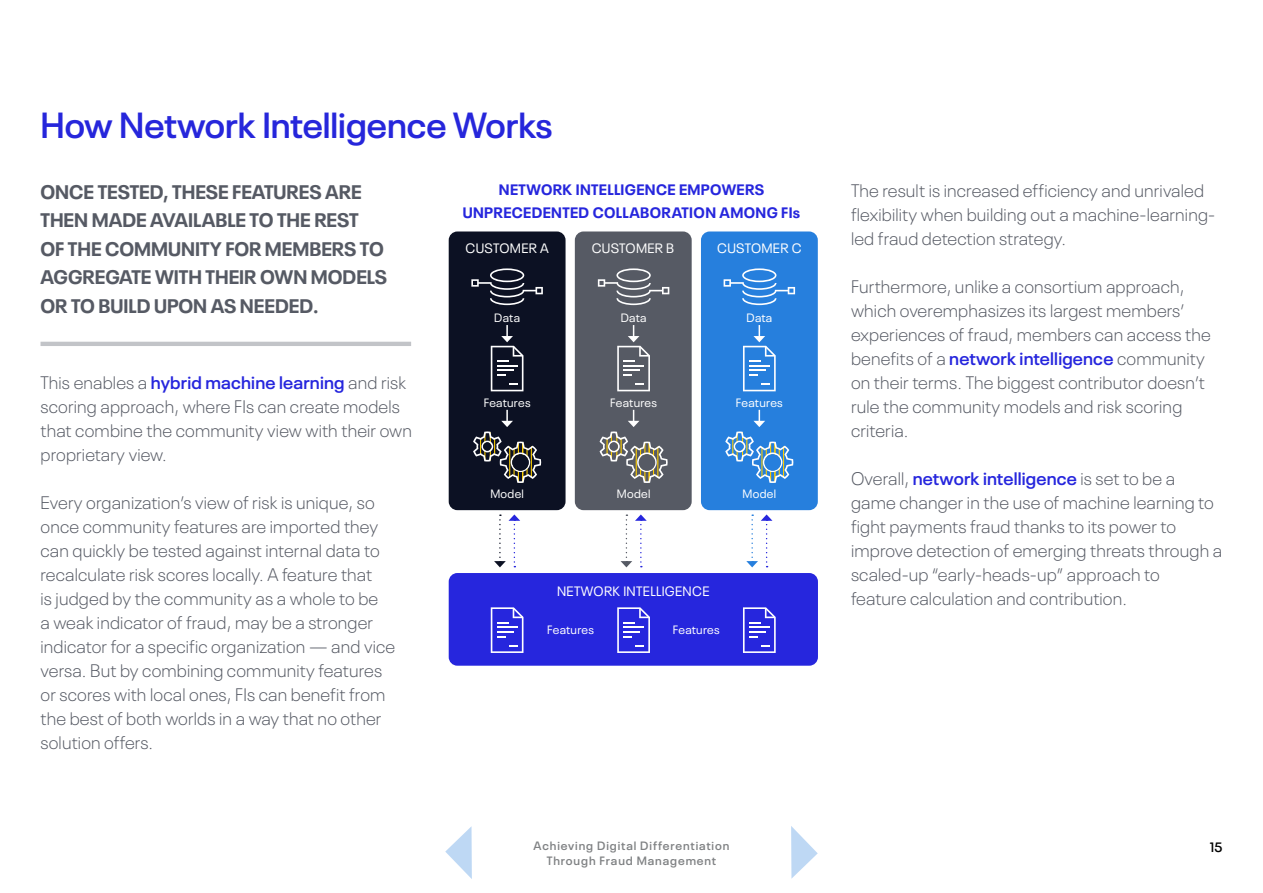
<style>
.page{position:relative;width:1263px;height:893px;background:#fff}
.page>*{position:absolute;margin:0;border:0;box-sizing:border-box;transform-origin:0 0}
.t1{font:600 36px "Neue Plak";color:#2626db}
.t2{font:700 19.5px/28.5px "Neue Plak";color:#565a64}
.t3{font:300 18px/24px "Neue Plak";letter-spacing:.01em;color:#565a64}
.t4{font:700 15px/22.5px "Neue Plak";letter-spacing:.025em;color:#2626dd;text-align:center}
.t5{font:13.5px "Neue Plak";letter-spacing:.025em;color:#fff}
.t6{font:600 13.5px "Neue Plak";color:#000}
.t7{font:12px "Neue Plak";letter-spacing:.025em;color:#fff}
.t8{font:600 12px "Neue Plak";letter-spacing:.075em;color:#808284}
.s1{font-weight:600;color:#2626dd}
</style>
<div class="page">
<div style="left:575px;top:231px;width:117px;height:279px;background:#565a64;border-radius:9px"></div>
<div style="left:701px;top:231px;width:117px;height:279px;background:#267fdd;border-radius:9px"></div>
<div style="left:449px;top:231px;width:116px;height:279px;background:#0c1123;border-radius:9px"></div>
<div style="left:449px;top:573px;width:369px;height:93px;background:#2626dd;border-radius:9px"></div>
<svg style="left:471px;top:268px;width:72px;height:37px"></svg>
<svg style="left:598px;top:268px;width:71px;height:37px"></svg>
<svg style="left:724px;top:268px;width:71px;height:37px"></svg>
<svg style="left:491px;top:607px;width:32px;height:46px"></svg>
<svg style="left:617px;top:607px;width:33px;height:46px"></svg>
<svg style="left:743px;top:607px;width:33px;height:46px"></svg>
<svg style="left:491px;top:325px;width:32px;height:66px"></svg>
<svg style="left:617px;top:325px;width:33px;height:66px"></svg>
<svg style="left:743px;top:325px;width:33px;height:66px"></svg>
<svg style="left:473px;top:410px;width:68px;height:73px"></svg>
<svg style="left:494px;top:514px;width:26px;height:53px"></svg>
<svg style="left:620px;top:514px;width:27px;height:53px"></svg>
<svg style="left:746px;top:514px;width:26px;height:53px"></svg>
<svg style="left:599px;top:410px;width:69px;height:73px"></svg>
<svg style="left:725px;top:410px;width:68px;height:73px"></svg>
<hr style="left:41px;top:342px;width:370px;height:4px;background:#c2c4c8">
<svg style="left:445px;top:826px;width:27px;height:53px"></svg>
<svg style="left:791px;top:826px;width:27px;height:53px"></svg>
<h1 class="t1" style="left:40px;top:110px;width:514px">How Network Intelligence Works</h1>
<p class="t2" style="left:40px;top:178px;width:348px">ONCE TESTED, THESE FEATURES ARE<br>THEN MADE AVAILABLE TO THE REST<br>OF THE COMMUNITY FOR MEMBERS TO<br>AGGREGATE WITH THEIR OWN MODELS<br>OR TO BUILD UPON AS NEEDED.</p>
<p class="t4" style="left:463px;top:179px;width:339px">NETWORK INTELLIGENCE EMPOWERS<br>UNPRECEDENTED COLLABORATION AMONG FIs</p>
<p class="t3" style="left:851px;top:180px;width:366px">The result is increased efficiency and unrivaled flexibility when building out a machine-learning&shy;led fraud detection strategy.</p>
<p class="t3" style="left:851px;top:276px;width:361px">Furthermore, unlike a consortium approach, which overemphasizes its largest members’ experiences of fraud, members can access the benefits of a <span class="s1">network intelligence</span> community on their terms. The biggest contributor doesn’t rule the community models and risk scoring criteria.</p>
<p class="t3" style="left:851px;top:468px;width:373px">Overall, <span class="s1">network intelligence</span> is set to be a game changer in the use of machine learning to fight payments fraud thanks to its power to improve detection of emerging threats through a scaled-up “early-heads-up” approach to<br>feature calculation and contribution.</p>
<p class="t5" style="left:466px;top:242px;width:85px">CUSTOMER A</p>
<p class="t5" style="left:592px;top:242px;width:84px">CUSTOMER B</p>
<p class="t5" style="left:717px;top:242px;width:86px">CUSTOMER C</p>
<p class="t7" style="left:494px;top:312px;width:27px">Data</p>
<p class="t7" style="left:621px;top:312px;width:27px">Data</p>
<p class="t7" style="left:746px;top:312px;width:27px">Data</p>
<p class="t3" style="left:40px;top:372px;width:373px">This enables a <span class="s1">hybrid machine learning</span> and risk scoring approach, where FIs can create models that combine the community view with their own proprietary view.</p>
<p class="t3" style="left:40px;top:492px;width:356px">Every organization’s view of risk is unique, so once community features are imported they can quickly be tested against internal data to recalculate risk scores locally. A feature that<br>is judged by the community as a whole to be<br>a weak indicator of fraud, may be a stronger indicator for a specific organization — and vice versa. But by combining community features or scores with local ones, FIs can benefit from the best of both worlds in a way that no other solution offers.</p>
<p class="t7" style="left:484px;top:397px;width:48px">Features</p>
<p class="t7" style="left:610px;top:397px;width:48px">Features</p>
<p class="t7" style="left:736px;top:397px;width:48px">Features</p>
<p class="t7" style="left:490px;top:489px;width:35px">Model</p>
<p class="t7" style="left:617px;top:489px;width:35px">Model</p>
<p class="t7" style="left:743px;top:489px;width:35px">Model</p>
<p class="t5" style="left:557px;top:585px;width:154px">NETWORK INTELLIGENCE</p>
<p class="t7" style="left:547px;top:625px;width:48px">Features</p>
<p class="t7" style="left:673px;top:625px;width:48px">Features</p>
<p class="t8" style="left:534px;top:841px;width:197px">Achieving Digital Differentiation</p>
<p class="t6" style="left:1210px;top:842px;width:14px">15</p>
<p class="t8" style="left:547px;top:856px;width:171px">Through Fraud Management</p>
</div>
